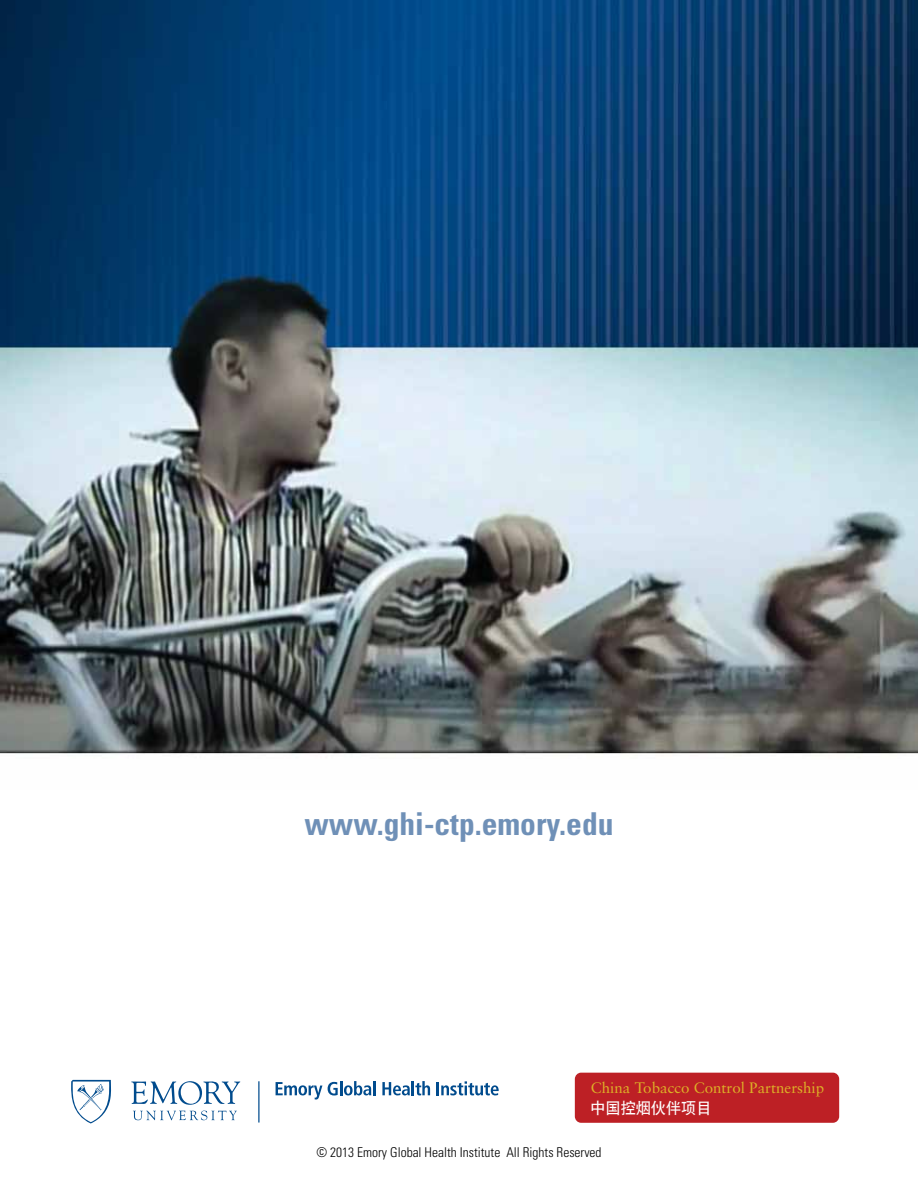
<style>
.page{position:relative;width:918px;height:1188px;background:#fff}
.page>*{position:absolute;margin:0;border:0;box-sizing:border-box;transform-origin:0 0}
.t1{font:700 condensed 31.5px "Univers";color:#6f90b7}
.t2{font:15.15px "Sabon";color:#ddb227}
.t3{font:15.15px "SIL Hei Med Jian";color:#fff}
.t4{font:300 condensed 13.5px "Univers";color:#000}
</style>
<div class="page">
<img style="left:0;top:0;width:918px;height:754px">
<div style="left:575px;top:1073px;width:264px;height:50px;background:#bd2025;border-radius:6px"></div>
<svg style="left:71px;top:1080px;width:40px;height:43px"></svg>
<svg style="left:131px;top:1081px;width:109px;height:39px"></svg>
<hr style="left:258px;top:1081px;width:2px;height:42px;background:#004b8d">
<svg style="left:276px;top:1082px;width:46px;height:18px"></svg>
<svg style="left:328px;top:1081px;width:43px;height:15px"></svg>
<hr style="left:373px;top:1081px;width:3px;height:14px;background:#004b8d">
<svg style="left:382px;top:1081px;width:48px;height:14px"></svg>
<svg style="left:437px;top:1081px;width:62px;height:14px"></svg>
<h1 class="t1" style="left:304px;top:805px;width:311px">www.ghi-ctp.emory.edu</h1>
<p class="t2" style="left:591px;top:1078px;width:235px">China Tobacco Control Partnership</p>
<p class="t3" style="left:590px;top:1098px;width:123px">中国控烟伙伴项目</p>
<p class="t4" style="left:316px;top:1144px;width:287px">© 2013 Emory Global Health Institute All Rights Reserved</p>
</div>
